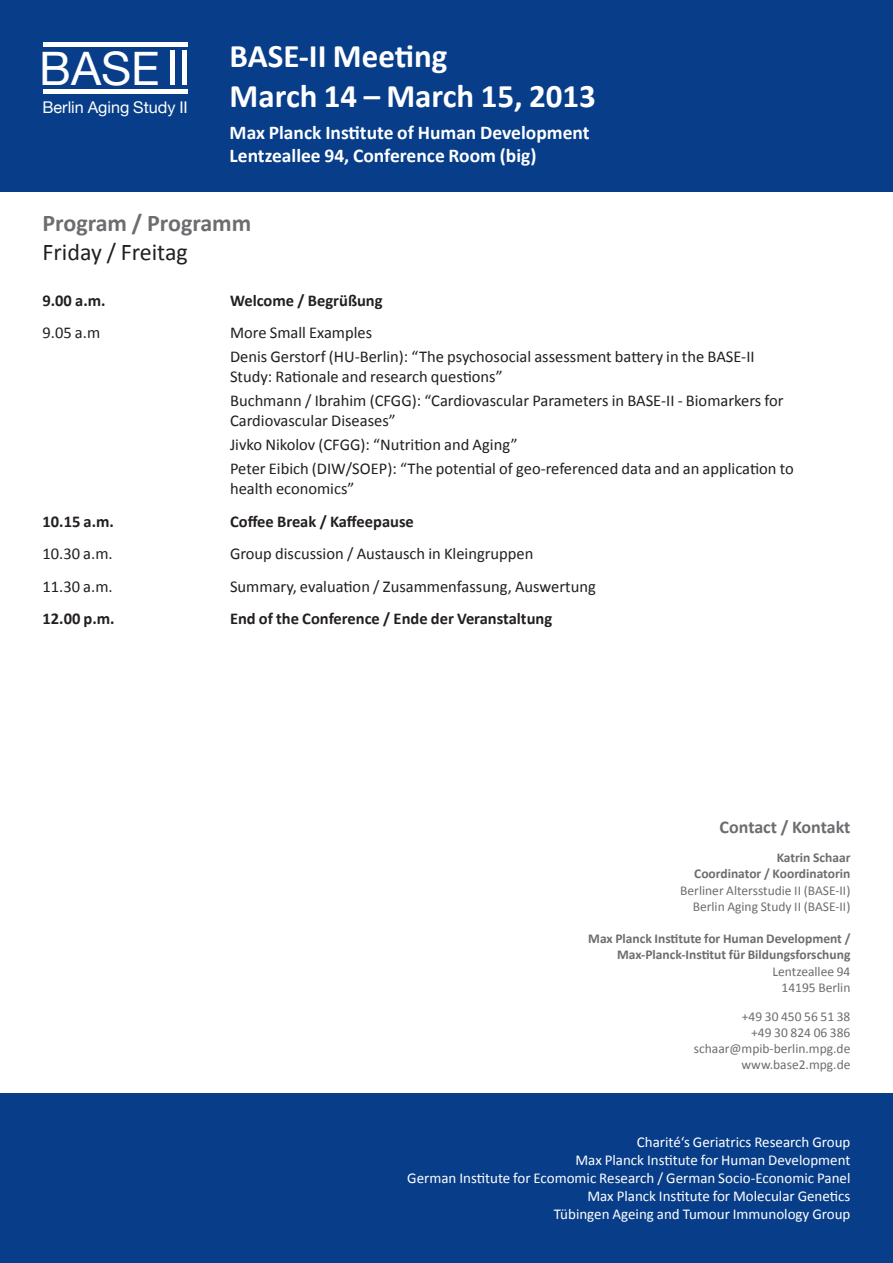
<style>
.page{position:relative;width:893px;height:1263px;background:#fff}
.page>*{position:absolute;margin:0;border:0;box-sizing:border-box;transform-origin:0 0}
.t1{font:46.5px "Helvetica Neue";color:#fff}
.t2{font:700 33px/39.6px "Calibri";color:#fff}
.t3{font:700 24px "Calibri";color:#6c6d70}
.t4{font:24px "Calibri";color:#231f20}
.t5{font:700 19.5px/23.4px "Calibri";color:#fff}
.t6{font:700 18px "Calibri";letter-spacing:-.005em;color:#6c6d70}
.t7{font:16.5px/24px "Calibri";color:#231f20}
.t8{font:700 16.5px "Calibri";color:#231f20}
.t9{font:16.2px "Helvetica Neue";color:#fff}
.t10{font:15px/18px "Calibri";color:#fff;text-align:right}
.t11{font:13.5px/16.2px "Calibri";color:#6c6d70;text-align:right}
.t12{font:700 13.5px/16.2px "Calibri";color:#6c6d70;text-align:right}
</style>
<div class="page">
<div style="left:0;top:0;width:893px;height:192px;background:#083e89"></div>
<div style="left:0;top:1093px;width:893px;height:170px;background:#083e89"></div>
<hr style="left:171px;top:51px;width:4px;height:34px;background:#fff">
<hr style="left:183px;top:51px;width:4px;height:34px;background:#fff">
<div style="left:43px;top:42px;width:145px;height:5px;background:#fff"></div>
<hr style="left:43px;top:89px;width:145px;height:4px;background:#fff">
<h1 class="t1" style="left:39px;top:40px;width:122px">BASE</h1>
<p class="t9" style="left:43px;top:98px;width:147px">Berlin Aging Study II</p>
<h2 class="t2" style="left:230px;top:37px;width:368px">BASE-II Meeting<br>March 14 – March 15, 2013</h2>
<p class="t5" style="left:230px;top:121px;width:361px">Max Planck Institute of Human Development<br>Lentzeallee 94, Conference Room (big)</p>
<h3 class="t3" style="left:43px;top:208px;width:210px">Program / Programm</h3>
<h3 class="t4" style="left:43px;top:236px;width:147px">Friday / Freitag</h3>
<p class="t8" style="left:43px;top:290px;width:65px">9.00 a.m.</p>
<p class="t8" style="left:230px;top:290px;width:154px">Welcome / Begrüßung</p>
<p class="t7" style="left:43px;top:321px;width:59px">9.05 a.m</p>
<p class="t7" style="left:230px;top:321px;width:526px">More Small Examples<br>Denis Gerstorf (HU-Berlin): “The psychosocial assessment battery in the BASE-II</p>
<p class="t7" style="left:230px;top:365px;width:555px">Study: Rationale and research questions”<br>Buchmann / Ibrahim (CFGG): “Cardiovascular Parameters in BASE-II - Biomarkers for</p>
<p class="t7" style="left:230px;top:409px;width:565px">Cardiovascular Diseases”<br>Jivko Nikolov (CFGG): “Nutrition and Aging”<br>Peter Eibich (DIW/SOEP): “The potential of geo-referenced data and an application to</p>
<p class="t7" style="left:230px;top:477px;width:126px">health economics”</p>
<p class="t8" style="left:43px;top:510px;width:73px">10.15 a.m.</p>
<p class="t8" style="left:230px;top:510px;width:185px">Coffee Break / Kaffeepause</p>
<p class="t7" style="left:43px;top:542px;width:72px">10.30 a.m.</p>
<p class="t7" style="left:230px;top:542px;width:305px">Group discussion / Austausch in Kleingruppen</p>
<p class="t7" style="left:43px;top:574px;width:72px">11.30 a.m.</p>
<p class="t7" style="left:230px;top:574px;width:367px">Summary, evaluation / Zusammenfassung, Auswertung</p>
<p class="t8" style="left:43px;top:608px;width:74px">12.00 p.m.</p>
<p class="t8" style="left:230px;top:608px;width:324px">End of the Conference / Ende der Veranstaltung</p>
<p class="t6" style="left:720px;top:816px;width:132px">Contact / Kontakt</p>
<p class="t12" style="left:694px;top:850px;width:158px">Katrin Schaar<br>Coordinator / Koordinatorin</p>
<p class="t11" style="left:680px;top:882px;width:172px">Berliner Altersstudie II (BASE-II)<br>Berlin Aging Study II (BASE-II)</p>
<p class="t12" style="left:588px;top:931px;width:264px">Max Planck Institute for Human Development /<br>Max-Planck-Institut für Bildungsforschung</p>
<p class="t11" style="left:772px;top:963px;width:80px">Lentzeallee 94<br>14195 Berlin</p>
<p class="t11" style="left:694px;top:1008px;width:158px">+49 30 450 56 51 38<br>+49 30 824 06 386 schaar@mpib-berlin.mpg.de www.base2.mpg.de</p>
<p class="t10" style="left:407px;top:1133px;width:445px">Charité‘s Geriatrics Research Group<br>Max Planck Institute for Human Development<br>German Institute for Ecomomic Research / German Socio-Economic Panel Max Planck Institute for Molecular Genetics<br>Tübingen Ageing and Tumour Immunology Group</p>
</div>
